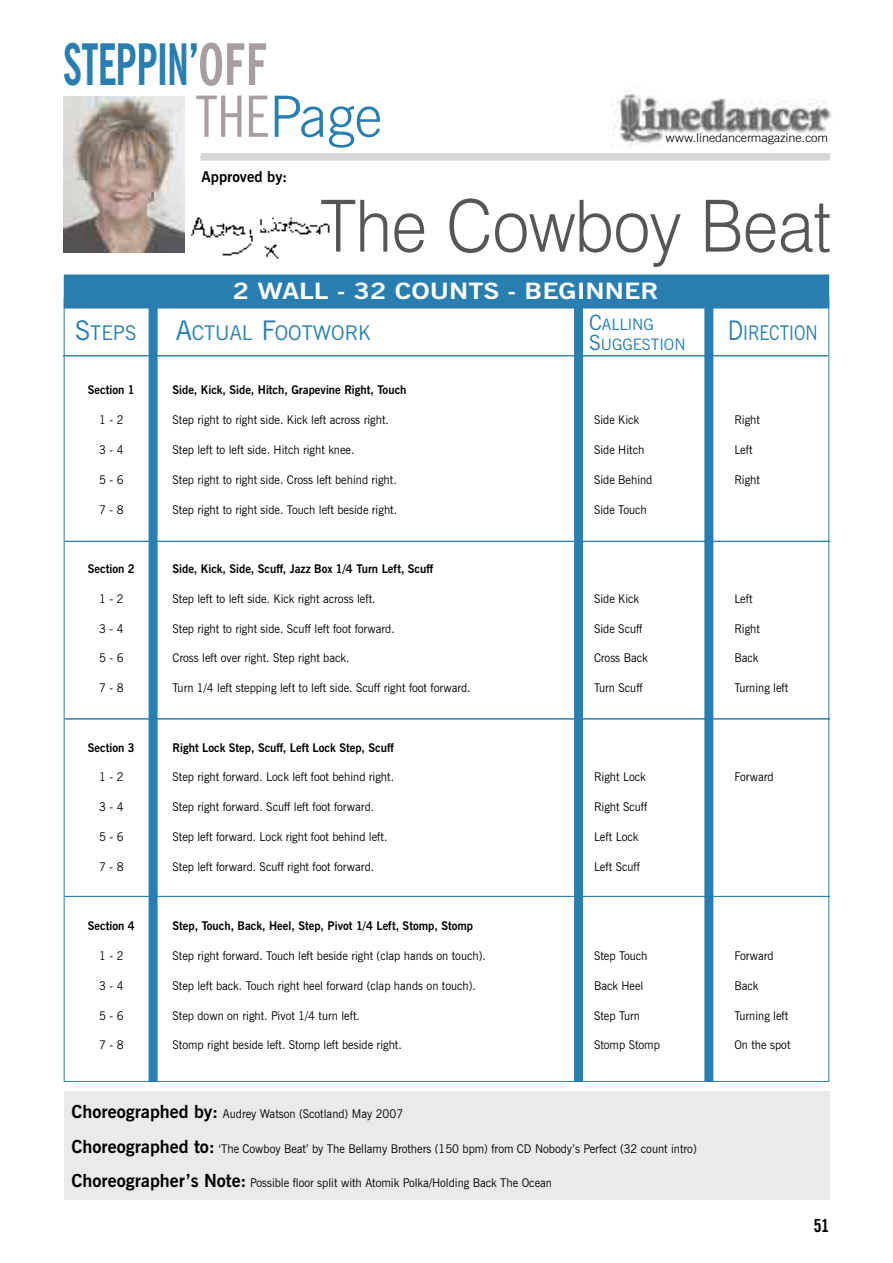
<style>
.page{position:relative;width:893px;height:1263px;background:#fff}
.page>*{position:absolute;margin:0;border:0;box-sizing:border-box;transform-origin:0 0}
.t1{font:300 72px "Swiss 721 BT";color:#565656;scale:.92 1}
.t2{font:700 condensed 57px/51.8px "News Gothic BT";letter-spacing:-.02em;color:#287eb0;scale:.76 1}
.t3{font:700 22.5px "News Gothic BT";color:#fff;scale:1.2 1}
.t4{font:20.25px "News Gothic BT";color:#287eb0}
.t5{font:20.25px "News Gothic BT";color:#287eb0;scale:.85 1}
.t6{font:700 condensed 18px "News Gothic BT";color:#000}
.t7{font:15.75px/19.5px "News Gothic BT";color:#287eb0}
.t8{font:700 15px "News Gothic BT";color:#000}
.t9{font:12px "News Gothic BT";color:#000;scale:.95 1}
.t10{font:700 12px "News Gothic BT";color:#000;scale:.95 1}
.t11{font:300 12px "News Gothic BT";letter-spacing:-.01em;color:#000;scale:1.08 1}
.s1{color:#a69ea1}
.s2{font-weight:400;color:#a69ea1}
.s3{font-weight:300;font-stretch:normal}
.s4{font-size:21px}
.s5{font-size:27px}
.s6{font-weight:700;font-size:18px}
</style>
<div class="page">
<img style="left:183px;top:217px;width:147px;height:42px">
<div style="left:149px;top:288px;width:9px;height:794px;background:#287eb0"></div>
<div style="left:574px;top:297px;width:9px;height:785px;background:#287eb0"></div>
<div style="left:704px;top:291px;width:9px;height:791px;background:#287eb0"></div>
<div style="left:65px;top:275px;width:763px;height:33px;background:#287eb0"></div>
<div style="left:64px;top:274px;width:765px;height:34px;border:2px solid #287eb0"></div>
<div style="left:64px;top:1091px;width:765px;height:108px;background:#eaeaea"></div>
<div style="left:201px;top:153px;width:629px;height:8px;background:#d6d6d6"></div>
<img style="left:611px;top:90px;width:220px;height:57px">
<img style="left:63px;top:97px;width:122px;height:155px">
<hr style="left:65px;top:541px;width:765px;height:1px;background:#287eb0">
<hr style="left:63px;top:355px;width:765px;height:1px;background:#287eb0">
<hr style="left:65px;top:718px;width:765px;height:1px;background:#287eb0">
<hr style="left:65px;top:896px;width:765px;height:1px;background:#287eb0">
<h2 class="t2" style="left:196px;top:38px;width:247px;text-indent:-133px">STEPPIN’<span class="s1">OFF<br></span><span class="s2">THE</span><span class="s3">Page</span></h2>
<p class="t8" style="left:202px;top:168px;width:87px">Approved by:</p>
<p class="t11" style="left:666px;top:131px;width:152px">www.linedancermagazine.com</p>
<h1 class="t1" style="left:321px;top:182px;width:557px">The Cowboy Beat</h1>
<h3 class="t3" style="left:233px;top:277px;width:356px">2 WALL - 32 COUNTS - BEGINNER</h3>
<h3 class="t7" style="left:589px;top:315px;width:98px"><span class="s4">C</span>ALLING<br><span class="s4">S</span>UGGESTION</h3>
<h3 class="t4" style="left:75px;top:321px;width:63px"><span class="s5">S</span>TEPS</h3>
<h3 class="t4" style="left:176px;top:321px;width:196px"><span class="s5">A</span>CTUAL <span class="s5">F</span>OOTWORK</h3>
<h3 class="t5" style="left:728px;top:320px;width:107px"><span class="s5">D</span>IRECTION</h3>
<p class="t10" style="left:88px;top:383px;width:51px">Section 1</p>
<p class="t10" style="left:173px;top:383px;width:248px">Side, Kick, Side, Hitch, Grapevine Right, Touch</p>
<p class="t9" style="left:99px;top:413px;width:27px">1 - 2</p>
<p class="t9" style="left:173px;top:413px;width:229px">Step right to right side. Kick left across right.</p>
<p class="t9" style="left:594px;top:413px;width:49px">Side Kick</p>
<p class="t9" style="left:734px;top:413px;width:28px">Right</p>
<p class="t9" style="left:99px;top:442px;width:27px">3 - 4</p>
<p class="t9" style="left:173px;top:442px;width:193px">Step left to left side. Hitch right knee.</p>
<p class="t9" style="left:594px;top:442px;width:54px">Side Hitch</p>
<p class="t9" style="left:734px;top:442px;width:21px">Left</p>
<p class="t9" style="left:99px;top:472px;width:27px">5 - 6</p>
<p class="t9" style="left:173px;top:472px;width:238px">Step right to right side. Cross left behind right.</p>
<p class="t9" style="left:594px;top:472px;width:63px">Side Behind</p>
<p class="t9" style="left:734px;top:472px;width:28px">Right</p>
<p class="t9" style="left:99px;top:502px;width:27px">7 - 8</p>
<p class="t9" style="left:173px;top:502px;width:238px">Step right to right side. Touch left beside right.</p>
<p class="t9" style="left:594px;top:502px;width:57px">Side Touch</p>
<p class="t10" style="left:88px;top:561px;width:51px">Section 2</p>
<p class="t10" style="left:173px;top:561px;width:276px">Side, Kick, Side, Scuff, Jazz Box 1/4 Turn Left, Scuff</p>
<p class="t9" style="left:99px;top:591px;width:27px">1 - 2</p>
<p class="t9" style="left:173px;top:591px;width:215px">Step left to left side. Kick right across left.</p>
<p class="t9" style="left:594px;top:591px;width:49px">Side Kick</p>
<p class="t9" style="left:734px;top:591px;width:21px">Left</p>
<p class="t9" style="left:99px;top:621px;width:27px">3 - 4</p>
<p class="t9" style="left:173px;top:621px;width:235px">Step right to right side. Scuff left foot forward.</p>
<p class="t9" style="left:594px;top:621px;width:52px">Side Scuff</p>
<p class="t9" style="left:734px;top:621px;width:28px">Right</p>
<p class="t9" style="left:99px;top:651px;width:27px">5 - 6</p>
<p class="t9" style="left:173px;top:651px;width:188px">Cross left over right. Step right back.</p>
<p class="t9" style="left:594px;top:651px;width:58px">Cross Back</p>
<p class="t9" style="left:734px;top:651px;width:27px">Back</p>
<p class="t9" style="left:99px;top:681px;width:27px">7 - 8</p>
<p class="t9" style="left:173px;top:681px;width:315px">Turn 1/4 left stepping left to left side. Scuff right foot forward.</p>
<p class="t9" style="left:594px;top:681px;width:53px">Turn Scuff</p>
<p class="t9" style="left:734px;top:681px;width:58px">Turning left</p>
<p class="t10" style="left:88px;top:740px;width:51px">Section 3</p>
<p class="t10" style="left:173px;top:740px;width:234px">Right Lock Step, Scuff, Left Lock Step, Scuff</p>
<p class="t9" style="left:99px;top:770px;width:27px">1 - 2</p>
<p class="t9" style="left:173px;top:770px;width:235px">Step right forward. Lock left foot behind right.</p>
<p class="t9" style="left:594px;top:770px;width:56px">Right Lock</p>
<p class="t9" style="left:734px;top:770px;width:43px">Forward</p>
<p class="t9" style="left:99px;top:800px;width:27px">3 - 4</p>
<p class="t9" style="left:173px;top:800px;width:214px">Step right forward. Scuff left foot forward.</p>
<p class="t9" style="left:594px;top:800px;width:57px">Right Scuff</p>
<p class="t9" style="left:99px;top:829px;width:27px">5 - 6</p>
<p class="t9" style="left:173px;top:829px;width:228px">Step left forward. Lock right foot behind left.</p>
<p class="t9" style="left:594px;top:829px;width:48px">Left Lock</p>
<p class="t9" style="left:99px;top:859px;width:27px">7 - 8</p>
<p class="t9" style="left:173px;top:859px;width:214px">Step left forward. Scuff right foot forward.</p>
<p class="t9" style="left:594px;top:859px;width:50px">Left Scuff</p>
<p class="t10" style="left:88px;top:919px;width:51px">Section 4</p>
<p class="t10" style="left:173px;top:919px;width:318px">Step, Touch, Back, Heel, Step, Pivot 1/4 Left, Stomp, Stomp</p>
<p class="t9" style="left:99px;top:948px;width:27px">1 - 2</p>
<p class="t9" style="left:173px;top:948px;width:331px">Step right forward. Touch left beside right (clap hands on touch).</p>
<p class="t9" style="left:594px;top:948px;width:58px">Step Touch</p>
<p class="t9" style="left:734px;top:948px;width:43px">Forward</p>
<p class="t9" style="left:99px;top:978px;width:27px">3 - 4</p>
<p class="t9" style="left:173px;top:978px;width:321px">Step left back. Touch right heel forward (clap hands on touch).</p>
<p class="t9" style="left:594px;top:978px;width:53px">Back Heel</p>
<p class="t9" style="left:734px;top:978px;width:27px">Back</p>
<p class="t9" style="left:99px;top:1008px;width:27px">5 - 6</p>
<p class="t9" style="left:173px;top:1008px;width:199px">Step down on right. Pivot 1/4 turn left.</p>
<p class="t9" style="left:594px;top:1008px;width:50px">Step Turn</p>
<p class="t9" style="left:734px;top:1008px;width:58px">Turning left</p>
<p class="t9" style="left:99px;top:1038px;width:27px">7 - 8</p>
<p class="t9" style="left:173px;top:1038px;width:243px">Stomp right beside left. Stomp left beside right.</p>
<p class="t9" style="left:594px;top:1038px;width:71px">Stomp Stomp</p>
<p class="t9" style="left:734px;top:1038px;width:61px">On the spot</p>
<p class="t9" style="left:71px;top:1107px;width:351px"><span class="s6">Choreographed by:</span> Audrey Watson (Scotland) May 2007</p>
<p class="t9" style="left:71px;top:1141px;width:660px"><span class="s6">Choreographed to:</span> ‘The Cowboy Beat’ by The Bellamy Brothers (150 bpm) from CD Nobody’s Perfect (32 count intro)</p>
<p class="t9" style="left:71px;top:1176px;width:507px"><span class="s6">Choreographer’s Note:</span> Possible floor split with Atomik Polka/Holding Back The Ocean</p>
<h3 class="t6" style="left:814px;top:1215px;width:17px">51</h3>
</div>
